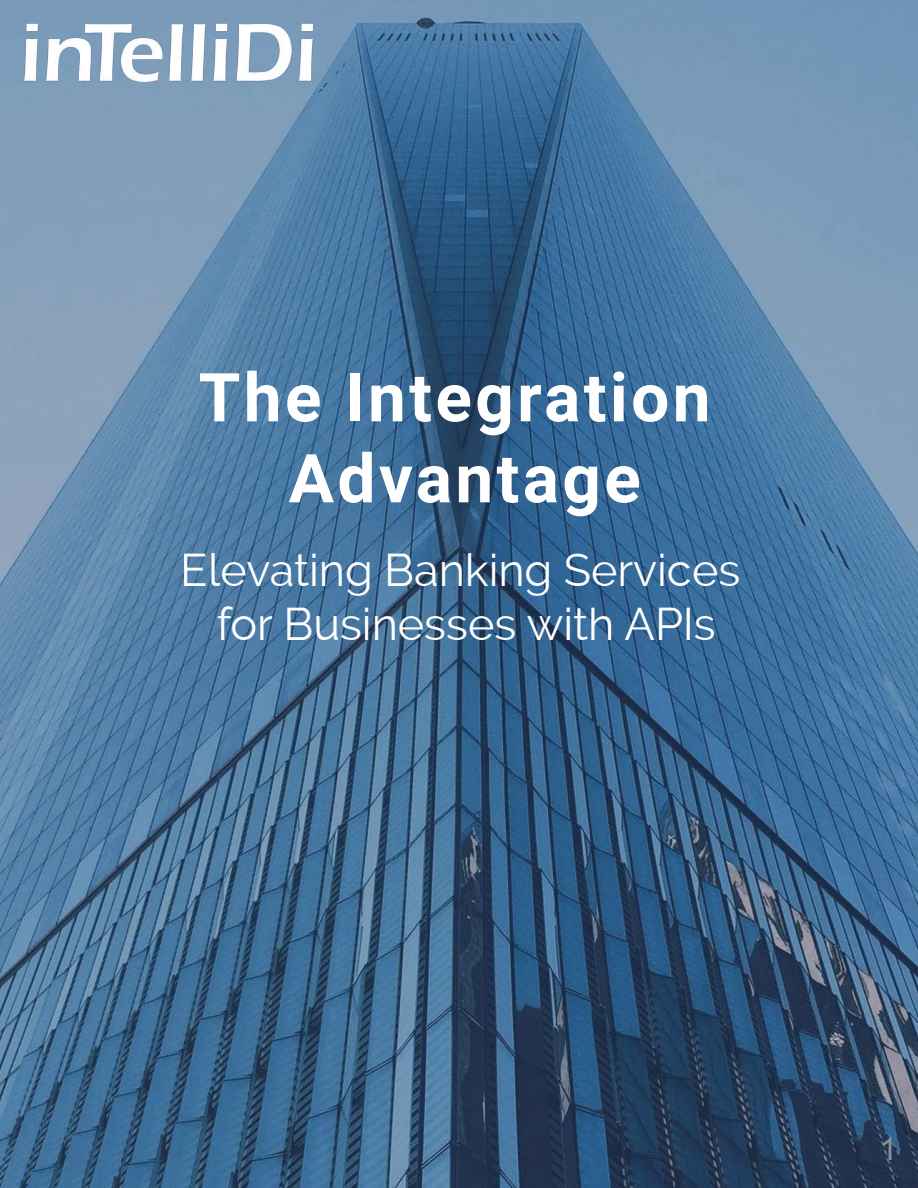
<style>
.page{position:relative;width:918px;height:1188px;background:#fff}
.page>*{position:absolute;margin:0;border:0;box-sizing:border-box;transform-origin:0 0}
.t1{font:700 67.5px/81px "Roboto";letter-spacing:.05em;color:#fff;text-align:center}
.t2{font:45px/54px "Raleway";color:#fff;text-align:center}
.t3{font:31.5px "Arial";color:#8f8f8f}
</style>
<div class="page">
<img style="left:0;top:0;width:918px;height:1188px">
<img style="left:21px;top:20px;width:296px;height:66px">
<h1 class="t1" style="left:199px;top:358px;width:513px">The Integration<br>Advantage</h1>
<p class="t2" style="left:181px;top:543px;width:561px">Elevating Banking Services for Businesses with APIs</p>
<p class="t3" style="left:880px;top:1131px;width:19px">1</p>
</div>
